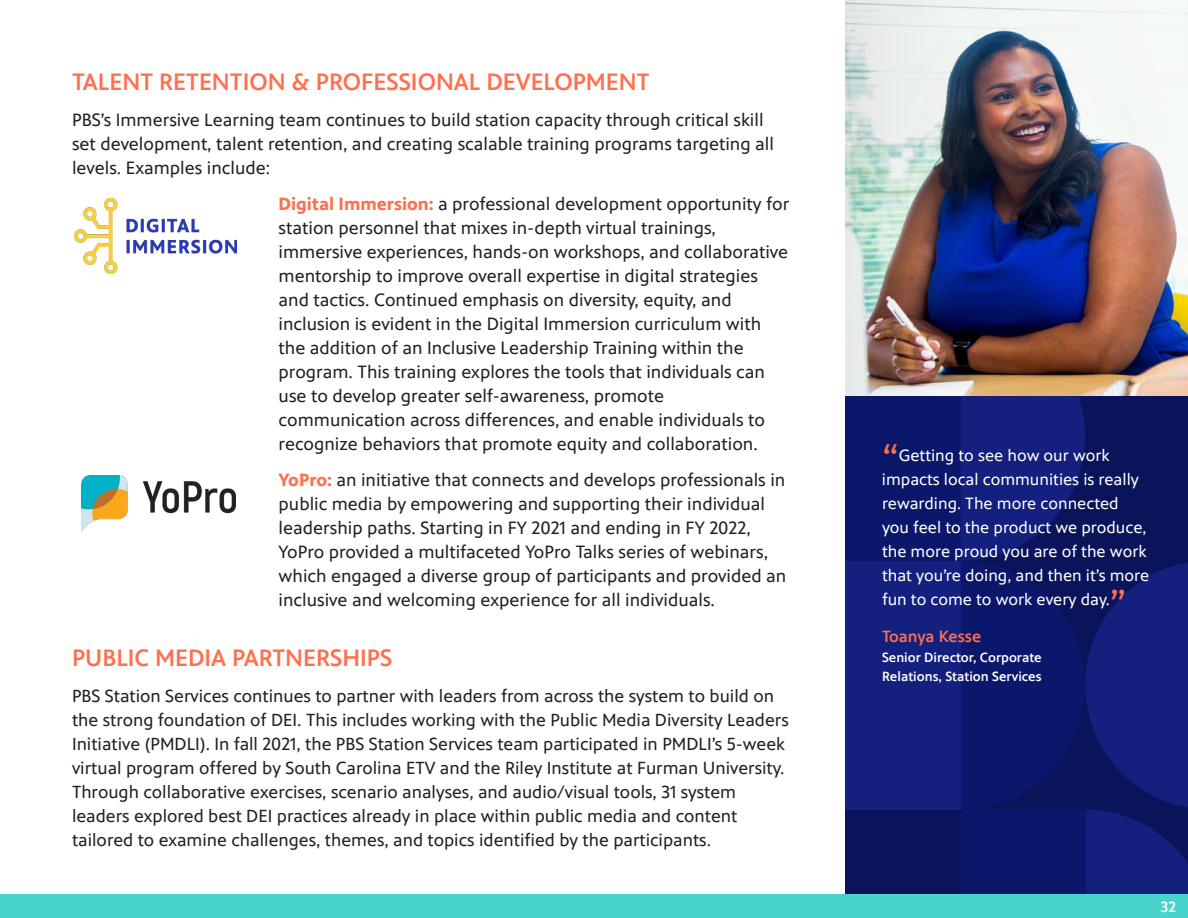
<style>
.page{position:relative;width:1188px;height:918px;background:#fff}
.page>*{position:absolute;margin:0;border:0;box-sizing:border-box;transform-origin:0 0}
.t1{font:39px "PBS Sans";color:#fe704e}
.MajorHeader{font:500 24px "PBS Sans";color:#fe704e}
.t2{font:18px/24px "PBS Sans";color:#231f20}
.t3{font:17.7px/24px "PBS Sans";color:#231f20}
.t4{font:16.5px/24px "PBS Sans";color:#fff}
.Quote_name{font:500 16.5px "PBS Sans";color:#fe704e}
.t5{font:500 15px "PBS Sans";color:#fff}
.Quote_name-2{font:500 13.5px/19.5px "PBS Sans";color:#fff}
.s1{font-weight:700;color:#fe704e}
</style>
<div class="page">
<div style="left:846px;top:396px;width:342px;height:522px;background:#0a145a"></div>
<svg style="left:961px;top:396px;width:227px;height:498px"></svg>
<div style="left:846px;top:396px;width:115px;height:165px;background:#0b176b"></div>
<div style="left:846px;top:561px;width:115px;height:248px;background:#13207e"></div>
<img style="left:1008px;top:0;width:180px;height:396px">
<img style="left:846px;top:0;width:162px;height:396px">
<img style="left:74px;top:199px;width:163px;height:74px">
<img style="left:81px;top:475px;width:155px;height:56px">
<div style="left:0;top:894px;width:1188px;height:24px;background:#48d3cd"></div>
<p class="MajorHeader" style="left:72px;top:68px;width:579px">TALENT RETENTION &amp; PROFESSIONAL DEVELOPMENT</p>
<p class="t2" style="left:72px;top:108px;width:704px">PBS’s Immersive Learning team continues to build station capacity through critical skill set development, talent retention, and creating scalable training programs targeting all levels. Examples include:</p>
<p class="t2" style="left:279px;top:192px;width:512px"><span class="s1">Digital Immersion:</span> a professional development opportunity for station personnel that mixes in-depth virtual trainings, immersive experiences, hands-on workshops, and collaborative mentorship to improve overall expertise in digital strategies and tactics. Continued emphasis on diversity, equity, and inclusion is evident in the Digital Immersion curriculum with the addition of an Inclusive Leadership Training within the program. This training explores the tools that individuals can use to develop greater self-awareness, promote communication across differences, and enable individuals to recognize behaviors that promote equity and collaboration.</p>
<p class="t2" style="left:279px;top:468px;width:509px"><span class="s1">YoPro:</span> an initiative that connects and develops professionals in public media by empowering and supporting their individual leadership paths. Starting in FY 2021 and ending in FY 2022, YoPro provided a multifaceted YoPro Talks series of webinars, which engaged a diverse group of participants and provided an inclusive and welcoming experience for all individuals.</p>
<p class="MajorHeader" style="left:72px;top:644px;width:322px">PUBLIC MEDIA PARTNERSHIPS</p>
<p class="t3" style="left:72px;top:684px;width:718px">PBS Station Services continues to partner with leaders from across the system to build on the strong foundation of DEI. This includes working with the Public Media Diversity Leaders Initiative (PMDLI). In fall 2021, the PBS Station Services team participated in PMDLI’s 5-week virtual program offered by South Carolina ETV and the Riley Institute at Furman University.<br>Through collaborative exercises, scenario analyses, and audio/visual tools, 31 system leaders explored best DEI practices already in place within public media and content tailored to examine challenges, themes, and topics identified by the participants.</p>
<p class="t1" style="left:882px;top:436px;width:18px">“</p>
<p class="t4" style="left:882px;top:443px;width:269px;text-indent:17px">Getting to see how our work impacts local communities is really rewarding. The more connected you feel to the product we produce, the more proud you are of the work that you’re doing, and then it’s more fun to come to work every day.</p>
<p class="t1" style="left:1110px;top:582px;width:18px">”</p>
<p class="Quote_name" style="left:882px;top:627px;width:101px">Toanya Kesse</p>
<p class="Quote_name-2" style="left:882px;top:648px;width:161px">Senior Director, Corporate<br>Relations, Station Services</p>
<p class="t5" style="left:1161px;top:898px;width:17px">32</p>
</div>
